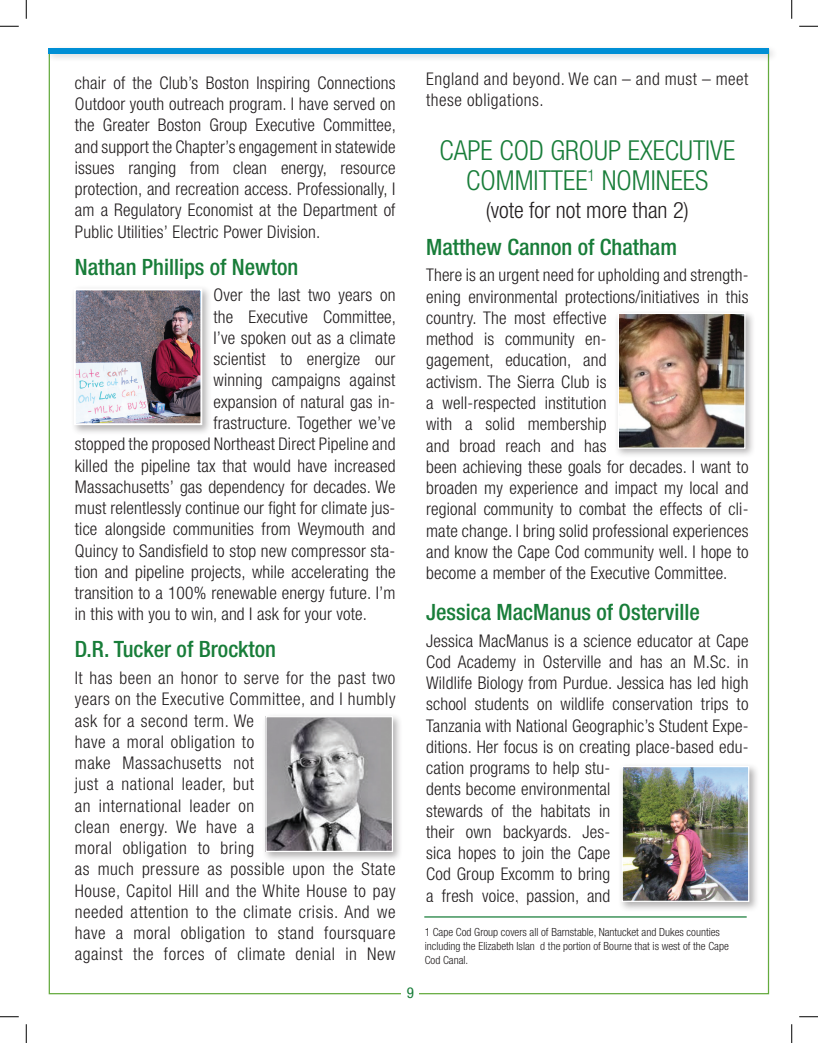
<style>
.page{position:relative;width:818px;height:1043px;background:#fff}
.page>*{position:absolute;margin:0;border:0;box-sizing:border-box;transform-origin:0 0}
.t1{font:300 condensed 27.5px/30px "Helvetica Neue";color:#187d39;text-align:center}
.t2{font:500 condensed 22.5px "Helvetica Neue";color:#187d39}
.t3{font:300 condensed 22.5px "Helvetica Neue";color:#231f20}
.t4{font:300 condensed 17.5px/21.2px "Helvetica Neue";letter-spacing:.01em;color:#231f20}
.t5{font:300 condensed 17.5px/21.2px "Helvetica Neue";letter-spacing:.03em;color:#231f20}
.t6{font:condensed 15px "Helvetica Neue";color:#187d39}
.Footnote_style{font:300 condensed 11.25px/13.8px "Helvetica Neue";color:#231f20}
</style>
<div class="page">
<div style="left:45px;top:44px;width:733px;height:19px;background:#231f20;opacity:.2"></div>
<div style="left:49px;top:49px;width:720px;height:5px;background:#008fd5"></div>
<div style="left:70px;top:285px;width:142px;height:150px;background:#231f20;opacity:.35"></div>
<img style="left:77px;top:291px;width:122px;height:131px">
<div style="left:74px;top:288px;width:128px;height:137px;border:2px solid #fff"></div>
<div style="left:262px;top:712px;width:141px;height:150px;background:#231f20;opacity:.35"></div>
<img style="left:267px;top:718px;width:124px;height:132px">
<div style="left:265px;top:716px;width:128px;height:136px;border:1px solid #fff"></div>
<div style="left:614px;top:309px;width:141px;height:150px;background:#231f20;opacity:.35"></div>
<img style="left:619px;top:315px;width:124px;height:132px">
<div style="left:617px;top:313px;width:128px;height:136px;border:1px solid #fff"></div>
<div style="left:618px;top:762px;width:141px;height:149px;background:#231f20;opacity:.35"></div>
<img style="left:623px;top:768px;width:124px;height:132px">
<div style="left:621px;top:766px;width:128px;height:136px;border:1px solid #fff"></div>
<hr style="left:424px;top:916px;width:322px;height:1px;background:#187d39">
<svg style="left:0;top:25px;width:19px;height:2px"></svg>
<svg style="left:799px;top:25px;width:19px;height:2px"></svg>
<svg style="left:0;top:1016px;width:19px;height:1px"></svg>
<svg style="left:799px;top:1016px;width:19px;height:1px"></svg>
<svg style="left:25px;top:0;width:2px;height:19px"></svg>
<svg style="left:25px;top:1024px;width:2px;height:18px"></svg>
<svg style="left:791px;top:0;width:1px;height:19px"></svg>
<svg style="left:791px;top:1024px;width:1px;height:18px"></svg>
<p class="t4" style="left:75px;top:72px;width:323px;text-align:justify">chair of the Club’s Boston Inspiring Connections Outdoor youth outreach program. I have served on the Greater Boston Group Executive Committee, and support the Chapter’s engagement in statewide issues ranging from clean energy, resource protection, and recreation access. Professionally, I am a Regulatory Economist at the Department of Public Utilities’ Electric Power Division.</p>
<p class="t2" style="left:75px;top:253px;width:225px">Nathan Phillips of Newton</p>
<p class="t4" style="left:213px;top:284px;width:183px">Over the last two years on</p>
<p class="t4" style="left:213px;top:306px;width:184px">the Executive Committee,</p>
<p class="t4" style="left:213px;top:327px;width:183px">I’ve spoken out as a climate</p>
<p class="t4" style="left:213px;top:348px;width:183px">scientist to energize our</p>
<p class="t4" style="left:213px;top:369px;width:183px">winning campaigns against</p>
<p class="t4" style="left:213px;top:391px;width:183px">expansion of natural gas in-</p>
<p class="t4" style="left:213px;top:412px;width:183px">frastructure. Together we’ve</p>
<p class="t4" style="left:75px;top:433px;width:322px">stopped the proposed Northeast Direct Pipeline and</p>
<p class="t4" style="left:75px;top:454px;width:322px">killed the pipeline tax that would have increased</p>
<p class="t4" style="left:75px;top:476px;width:322px">Massachusetts’ gas dependency for decades. We</p>
<p class="t4" style="left:75px;top:497px;width:322px">must relentlessly continue our fight for climate jus-</p>
<p class="t4" style="left:75px;top:518px;width:322px">tice alongside communities from Weymouth and</p>
<p class="t4" style="left:75px;top:539px;width:322px">Quincy to Sandisfield to stop new compressor sta-</p>
<p class="t4" style="left:75px;top:561px;width:322px">tion and pipeline projects, while accelerating the</p>
<p class="t4" style="left:75px;top:582px;width:322px">transition to a 100% renewable energy future. I’m</p>
<p class="t4" style="left:75px;top:603px;width:294px">in this with you to win, and I ask for your vote.</p>
<p class="t2" style="left:75px;top:636px;width:203px">D.R. Tucker of Brockton</p>
<p class="t5" style="left:75px;top:667px;width:322px">It has been an honor to serve for the past two years on the Executive Committee, and I humbly ask for a second term. We<br>have a moral obligation to<br>make Massachusetts not<br>just a national leader, but<br>an international leader on<br>clean energy. We have a<br>moral obligation to bring<br>as much pressure as possible upon the State House, Capitol Hill and the White House to pay needed attention to the climate crisis. And we have a moral obligation to stand foursquare against the forces of climate denial in New</p>
<p class="t6" style="left:406px;top:984px;width:9px">9</p>
<p class="t5" style="left:426px;top:68px;width:324px">England and beyond. We can – and must – meet these obligations.</p>
<p class="t1" style="left:439px;top:135px;width:297px">CAPE COD GROUP EXECUTIVE<br>COMMITTEE<sup>1</sup> NOMINEES</p>
<p class="t3" style="left:486px;top:197px;width:204px">(vote for not more than 2)</p>
<p class="t2" style="left:426px;top:233px;width:252px">Matthew Cannon of Chatham</p>
<p class="t4" style="left:426px;top:264px;width:324px">There is an urgent need for upholding and strength&shy;ening environmental protections/initiatives in this country. The most effective<br>method is community en-<br>gagement, education, and<br>activism. The Sierra Club is<br>a well-respected institution<br>with a solid membership<br>and broad reach and has<br>been achieving these goals for decades. I want to broaden my experience and impact my local and regional community to combat the effects of cli&shy;mate change. I bring solid professional experiences and know the Cape Cod community well. I hope to become a member of the Executive Committee.</p>
<p class="t2" style="left:426px;top:598px;width:275px">Jessica MacManus of Osterville</p>
<p class="t4" style="left:426px;top:629px;width:324px">Jessica MacManus is a science educator at Cape Cod Academy in Osterville and has an M.Sc. in Wildlife Biology from Purdue. Jessica has led high school students on wildlife conservation trips to Tanzania with National Geographic’s Student Expe&shy;ditions. Her focus is on creating place-based edu&shy;cation programs to help stu-<br>dents become environmental<br>stewards of the habitats in<br>their own backyards. Jes-<br>sica hopes to join the Cape<br>Cod Group Excomm to bring<br>a fresh voice, passion, and</p>
<p class="Footnote_style" style="left:424px;top:925px;width:305px">1 Cape Cod Group covers all of Barnstable, Nantucket and Dukes counties including the Elizabeth Islan d the portion of Bourne that is west of the Cape<br>Cod Canal.</p>
</div>
